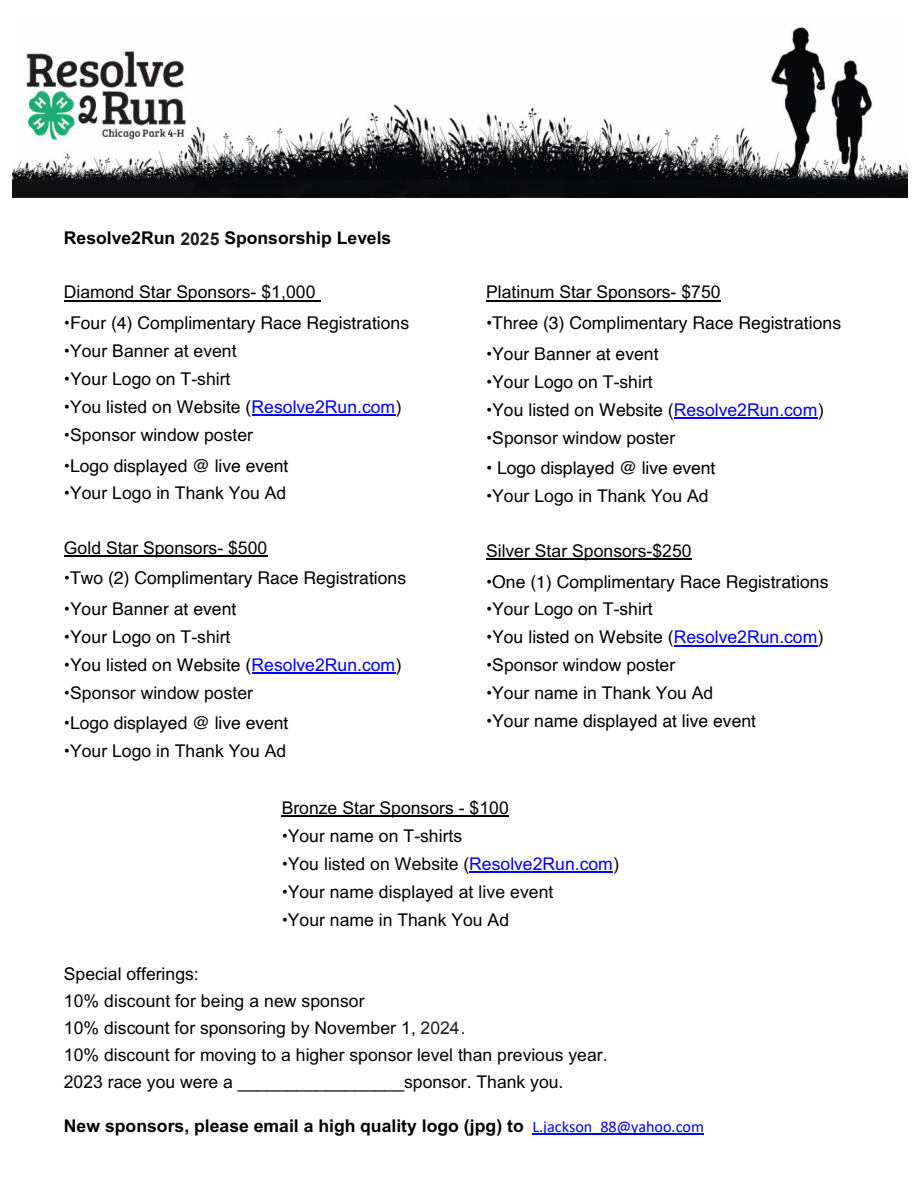
<style>
.page{position:relative;width:918px;height:1188px;background:#fff}
.page>*{position:absolute;margin:0;border:0;box-sizing:border-box;transform-origin:0 0}
.t1{font:17.55px/26.7px "Arial";color:#000}
.t2{font:17.55px "Helvetica";color:#000}
.t3{font:700 17.55px "Arial";color:#000}
.t4{font:17.55px "Arial";color:#00f}
.s1{font-family:"Helvetica"}
.s2{font-family:"Arial"}
.s3{color:#00f}
.s4{font-family:"Arial";color:#00f}
.s5{color:#231f20}
.s6{font-family:"Helvetica";color:#000}
.s7{color:#000}
.s8{font-family:"Calibri";font-weight:400;font-size:16.2px;color:#00f}
</style>
<div class="page">
<img style="left:12px;top:27px;width:896px;height:171px">
<hr style="left:64px;top:300px;width:256px;height:2px;background:#000">
<hr style="left:252px;top:415px;width:144px;height:1px;background:#00f">
<hr style="left:64px;top:555px;width:203px;height:2px;background:#000">
<hr style="left:252px;top:673px;width:144px;height:1px;background:#00f">
<hr style="left:486px;top:300px;width:235px;height:2px;background:#000">
<hr style="left:674px;top:418px;width:144px;height:1px;background:#00f">
<hr style="left:486px;top:558px;width:206px;height:2px;background:#000">
<hr style="left:674px;top:645px;width:144px;height:1px;background:#00f">
<hr style="left:282px;top:816px;width:227px;height:1px;background:#000">
<hr style="left:469px;top:872px;width:144px;height:1px;background:#00f">
<hr style="left:533px;top:1134px;width:171px;height:1px;background:#00f">
<p class="t3" style="left:210px;top:226px;width:183px">4 Sponsorship Levels</p>
<p class="t1" style="left:64px;top:279px;width:253px">Diamond Star Sponsors- $1,000</p>
<p class="t2" style="left:64px;top:310px;width:347px">•Four (4) Complimentary Race Registrations</p>
<p class="t1" style="left:64px;top:338px;width:174px"><span class="s1">•</span>Your Banner at event</p>
<p class="t2" style="left:64px;top:365px;width:168px">•Your Logo on T<span class="s2">-shirt</span></p>
<p class="t1" style="left:64px;top:393px;width:339px"><span class="s1">•</span>You listed on Website (<span class="s3">Resolve2Run.com</span>)</p>
<p class="t1" style="left:64px;top:421px;width:191px"><span class="s1">•</span>Sponsor window poster</p>
<p class="t2" style="left:64px;top:452px;width:226px">•Logo displayed @ live event</p>
<p class="t1" style="left:64px;top:480px;width:224px"><span class="s1">•</span>Your Logo in Thank You Ad</p>
<p class="t1" style="left:64px;top:534px;width:205px">Gold Star Sponsors- $500</p>
<p class="t2" style="left:64px;top:565px;width:344px">•Two (2) Complimentary Race Registrations</p>
<p class="t2" style="left:64px;top:596px;width:174px">•Your Banner at event</p>
<p class="t2" style="left:64px;top:624px;width:168px">•Your Logo on T<span class="s2">-shirt</span></p>
<p class="t2" style="left:64px;top:651px;width:339px">•You listed on Website (<span class="s4">Resolve2Run.com</span><span class="s2">)</span></p>
<p class="t1" style="left:64px;top:679px;width:191px"><span class="s1">•</span>Sponsor window poster</p>
<p class="t2" style="left:64px;top:710px;width:226px">•Logo displayed @ live event</p>
<p class="t1" style="left:64px;top:737px;width:224px"><span class="s1">•</span>Your Logo in Thank You Ad</p>
<p class="t3" style="left:64px;top:226px;width:157px">Resolve2Run <span class="s5">2025</span></p>
<p class="t1" style="left:486px;top:279px;width:236px">Platinum Star Sponsors- $750</p>
<p class="t2" style="left:486px;top:310px;width:357px">•Three (3) Complimentary Race Registrations</p>
<p class="t2" style="left:486px;top:340px;width:174px">•Your Banner at event</p>
<p class="t2" style="left:486px;top:368px;width:168px">•Your Logo on T<span class="s2">-shirt</span></p>
<p class="t2" style="left:486px;top:396px;width:339px">•You listed on Website (<span class="s4">Resolve2Run.com</span><span class="s2">)</span></p>
<p class="t1" style="left:486px;top:424px;width:191px"><span class="s1">•</span>Sponsor window poster</p>
<p class="t2" style="left:486px;top:455px;width:231px">• Logo displayed @ live event</p>
<p class="t1" style="left:486px;top:483px;width:224px"><span class="s1">•</span>Your Logo in Thank You Ad</p>
<p class="t1" style="left:486px;top:537px;width:207px">Silver Star Sponsors-$250</p>
<p class="t2" style="left:486px;top:568px;width:344px">•One (1) Complimentary Race Registrations</p>
<p class="t2" style="left:486px;top:596px;width:168px">•Your Logo on T<span class="s2">-shirt</span></p>
<p class="t2" style="left:486px;top:624px;width:339px">•You listed on Website (<span class="s4">Resolve2Run.com</span><span class="s2">)</span></p>
<p class="t1" style="left:486px;top:651px;width:191px"><span class="s1">•</span>Sponsor window poster</p>
<p class="t1" style="left:486px;top:679px;width:229px"><span class="s1">•</span>Your name in Thank You Ad</p>
<p class="t2" style="left:486px;top:707px;width:272px">•Your name displayed at live event</p>
<p class="t1" style="left:282px;top:794px;width:229px">Bronze Star Sponsors - $100</p>
<p class="t1" style="left:282px;top:822px;width:182px"><span class="s1">•Your name</span> on T-shirts</p>
<p class="t4" style="left:282px;top:852px;width:339px"><span class="s6">•You list</span><span class="s7">ed on Website (</span>Resolve2Run.com<span class="s7">)</span></p>
<p class="t1" style="left:282px;top:878px;width:273px"><span class="s1">•Your name</span> displayed at live event</p>
<p class="t1" style="left:282px;top:906px;width:229px"><span class="s1">•</span>Your name in Thank You Ad</p>
<p class="t1" style="left:64px;top:961px;width:397px">Special offerings:<br>10% discount for being a new sponsor<br>10% discount for sponsoring by November 1, <span class="s5">2024</span></p>
<p class="t1" style="left:64px;top:1014px;width:545px;line-height:27.3px;text-indent:387px">3.<br>10% discount for moving to a higher sponsor level than previous year.<br>2023 race you were a _________________sponsor. Thank you.</p>
<p class="t3" style="left:64px;top:1113px;width:642px">New sponsors, please email a high quality logo (jpg) to <span class="s8">L.jackson_88@yahoo.com</span></p>
</div>
